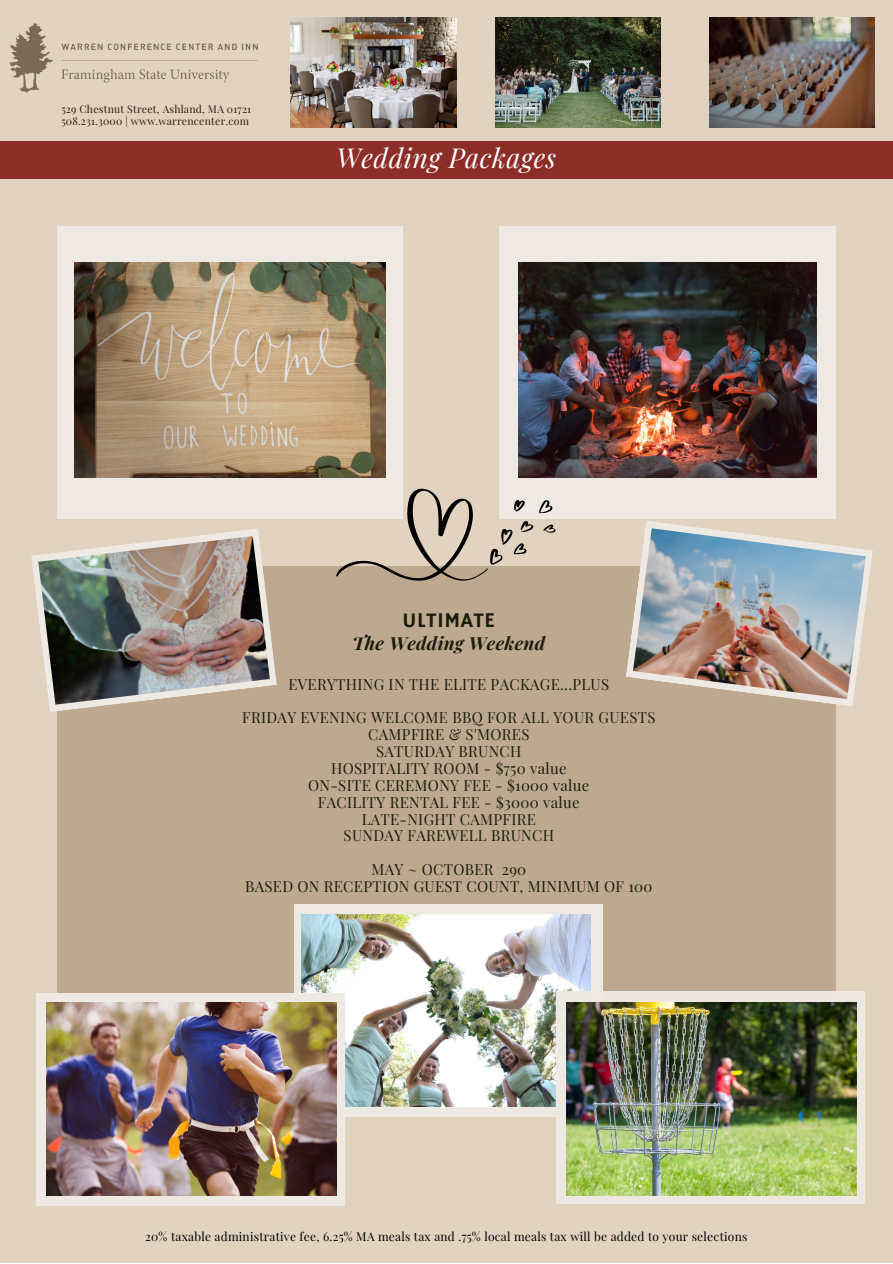
<style>
.page{position:relative;width:893px;height:1264px;background:#fff}
.page>*{position:absolute;margin:0;border:0;box-sizing:border-box;transform-origin:0 0}
.t1{font:italic 27px "Playfair Display";letter-spacing:.02em;color:#fff}
.t2{font:21px "Hammersmith One";letter-spacing:.02em;color:#1b1b0a}
.t3{font:italic 700 18px "Playfair Display";letter-spacing:.02em;color:#1b1b0a}
.t4{font:15px "Playfair Display";letter-spacing:.02em;color:#1b1b0a}
.t5{font:12px "Playfair Display";letter-spacing:.02em;color:#000}
.t6{font:10.5px "Playfair Display";letter-spacing:.02em;color:#2f180f}
</style>
<div class="page">
<div style="left:0;top:0;width:892px;height:1262px;background:#e2d3c1"></div>
<img style="left:10px;top:23px;width:248px;height:70px">
<img style="left:495px;top:17px;width:165px;height:110px">
<img style="left:291px;top:17px;width:165px;height:110px">
<img style="left:709px;top:17px;width:165px;height:110px">
<div style="left:0;top:142px;width:892px;height:37px;background:#8d2d27"></div>
<div style="left:57px;top:566px;width:778px;height:524px;background:#bda98f"></div>
<div style="left:57px;top:226px;width:346px;height:293px;background:#eee9e3"></div>
<div style="left:499px;top:226px;width:336px;height:293px;background:#eee9e3"></div>
<img style="left:518px;top:262px;width:298px;height:215px">
<img style="left:74px;top:262px;width:312px;height:215px">
<svg style="left:626px;top:521px;width:246px;height:185px"></svg>
<img style="left:633px;top:528px;width:232px;height:171px">
<svg style="left:31px;top:529px;width:246px;height:183px"></svg>
<img style="left:38px;top:536px;width:232px;height:168px">
<div style="left:294px;top:904px;width:309px;height:212px;background:#eee9e3"></div>
<img style="left:302px;top:914px;width:288px;height:192px">
<div style="left:556px;top:991px;width:309px;height:212px;background:#eee9e3"></div>
<img style="left:566px;top:1002px;width:290px;height:193px">
<div style="left:37px;top:992px;width:308px;height:213px;background:#eee9e3"></div>
<img style="left:46px;top:1002px;width:290px;height:193px">
<svg style="left:539px;top:500px;width:13px;height:13px"></svg>
<svg style="left:543px;top:524px;width:12px;height:9px"></svg>
<svg style="left:336px;top:488px;width:197px;height:92px"></svg>
<p class="t6" style="left:61px;top:101px;width:191px">529 Chestnut Street, Ashland, MA 01721</p>
<p class="t6" style="left:61px;top:113px;width:189px">508.231.3000 | www.warrencenter.com</p>
<p class="t1" style="left:336px;top:138px;width:221px">Wedding Packages</p>
<p class="t2" style="left:402px;top:607px;width:94px">ULTIMATE</p>
<p class="t3" style="left:352px;top:630px;width:194px">The Wedding Weekend</p>
<p class="t4" style="left:288px;top:673px;width:322px">EVERYTHING IN THE ELITE PACKAGE...PLUS</p>
<p class="t4" style="left:242px;top:707px;width:414px">FRIDAY EVENING WELCOME BBQ FOR ALL YOUR GUESTS</p>
<p class="t4" style="left:368px;top:724px;width:163px">CAMPFIRE &amp; S'MORES</p>
<p class="t4" style="left:376px;top:740px;width:147px">SATURDAY BRUNCH</p>
<p class="t4" style="left:331px;top:757px;width:237px">HOSPITALITY ROOM - $750 value</p>
<p class="t4" style="left:308px;top:774px;width:283px">ON-SITE CEREMONY FEE - $1000 value</p>
<p class="t4" style="left:318px;top:791px;width:263px">FACILITY RENTAL FEE - $3000 value</p>
<p class="t4" style="left:362px;top:808px;width:176px">LATE-NIGHT CAMPFIRE</p>
<p class="t4" style="left:343px;top:825px;width:212px">SUNDAY FAREWELL BRUNCH</p>
<p class="t4" style="left:371px;top:858px;width:156px">MAY ~ OCTOBER 290</p>
<p class="t4" style="left:245px;top:875px;width:409px">BASED ON RECEPTION GUEST COUNT, MINIMUM OF 100</p>
<p class="t5" style="left:145px;top:1228px;width:603px">20% taxable administrative fee, 6.25% MA meals tax and .75% local meals tax will be added to your selections</p>
</div>
